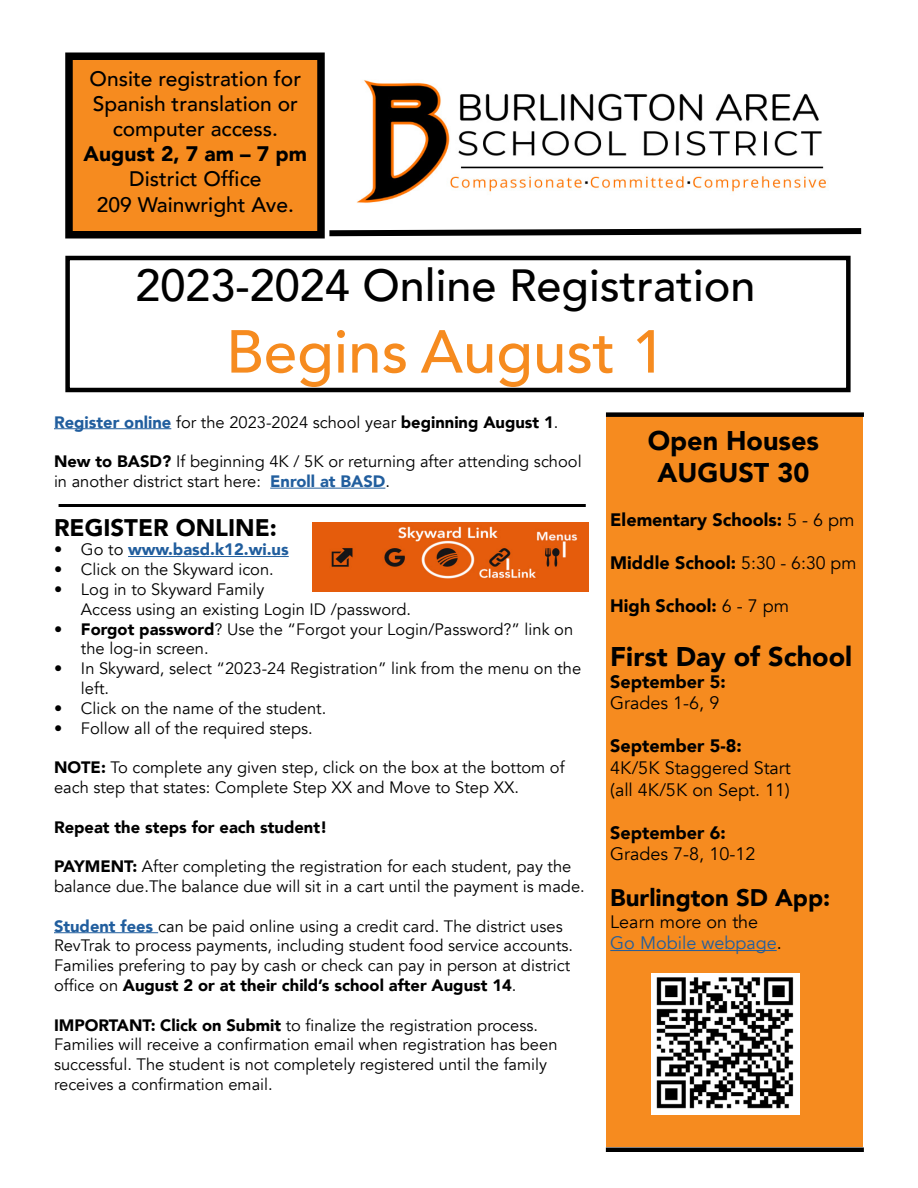
<style>
.page{position:relative;width:918px;height:1188px;background:#fff}
.page>*{position:absolute;margin:0;border:0;box-sizing:border-box;transform-origin:0 0}
.t1{font:500 60px "Avenir";color:#f68b1f}
.t2{font:500 45px "Avenir";color:#000}
.t3{font:900 27px/32.4px "Avenir";color:#000;text-align:center}
.t4{font:900 24px "Avenir";color:#000}
.t5{font:500 21px/25.2px "Avenir";color:#000;text-align:center}
.t6{font:900 21px "Avenir";color:#000}
.t7{font:900 18px "Avenir";color:#000}
.t8{font:18px/21.6px "Avenir";color:#000}
.t9{font:16.5px/19.8px "Avenir";color:#000}
.t10{font:900 16.5px "Avenir";color:#000}
.t11{font:900 16.5px "Avenir";color:#215e9e}
.s1{font-weight:900;color:#215e9e}
.s2{font-weight:900}
.s3{font-weight:400;color:#000}
.s4{font-weight:400}
.s5{color:#215e9e}
</style>
<div class="page">
<div style="left:606px;top:413px;width:257px;height:734px;background:#f68b1f"></div>
<div style="left:69px;top:56px;width:252px;height:179px;background:#f68b1f"></div>
<div style="left:65px;top:52px;width:260px;height:186px;border:8px solid #000"></div>
<svg style="left:323px;top:225px;width:539px;height:14px"></svg>
<img style="left:356px;top:80px;width:470px;height:123px">
<div style="left:65px;top:256px;width:786px;height:136px;border:4px solid #000"></div>
<hr style="left:606px;top:1148px;width:258px;height:4px;background:#000">
<div style="left:606px;top:412px;width:258px;height:5px;background:#000"></div>
<hr style="left:54px;top:428px;width:117px;height:1px;background:#215e9e">
<hr style="left:270px;top:488px;width:115px;height:1px;background:#215e9e">
<hr style="left:128px;top:556px;width:161px;height:1px;background:#215e9e">
<hr style="left:54px;top:932px;width:104px;height:1px;background:#215e9e">
<hr style="left:59px;top:504px;width:527px;height:3px;background:#000">
<hr style="left:610px;top:950px;width:167px;height:1px;background:#215e9e">
<img style="left:312px;top:522px;width:276px;height:69px">
<img style="left:651px;top:974px;width:149px;height:140px">
<p class="t5" style="left:90px;top:64px;width:213px">Onsite registration for<br>Spanish translation or computer access.</p>
<p class="t6" style="left:84px;top:136px;width:225px">August 2, 7 am – 7 pm</p>
<p class="t5" style="left:97px;top:165px;width:198px">District Office<br>209 Wainwright Ave.</p>
<h2 class="t2" style="left:136px;top:246px;width:622px">2023-2024 Online Registration</h2>
<h1 class="t1" style="left:226px;top:300px;width:441px">Begins August 1</h1>
<p class="t9" style="left:54px;top:412px;width:506px"><span class="s1">Register online</span> for the 2023-2024 school year <span class="s2">beginning August 1</span>.</p>
<p class="t9" style="left:54px;top:452px;width:529px"><span class="s2">New to BASD?</span> If beginning 4K / 5K or returning after attending school in another district start here: <span class="s1">Enroll at BASD</span>.</p>
<h3 class="t4" style="left:54px;top:507px;width:225px">REGISTER ONLINE:</h3>
<p class="t11" style="left:54px;top:535px;width:236px"><span class="s3">• Go to</span> www.basd.k12.wi.us</p>
<p class="t9" style="left:54px;top:560px;width:221px">• Click on the Skyward icon.</p>
<p class="t9" style="left:81px;top:580px;width:332px;text-indent:-27px">• Log in to Skyward Family<br>Access using an existing Login ID /password.</p>
<p class="t9" style="left:81px;top:619px;width:494px;text-indent:-27px"><span class="s2">• Forgot password</span>? Use the “Forgot your Login/Password?” link on the log-in screen.</p>
<p class="t9" style="left:81px;top:659px;width:502px;text-indent:-27px">• In Skyward, select “2023-24 Registration” link from the menu on the left.</p>
<p class="t9" style="left:54px;top:698px;width:274px">• Click on the name of the student.</p>
<p class="t9" style="left:54px;top:718px;width:260px">• Follow all of the required steps.</p>
<p class="t9" style="left:54px;top:758px;width:512px"><span class="s2">NOTE:</span> To complete any given step, click on the box at the bottom of each step that states: Complete Step XX and Move to Step XX.</p>
<p class="t10" style="left:54px;top:813px;width:275px">Repeat the steps for each student!</p>
<p class="t9" style="left:54px;top:857px;width:532px"><span class="s2">PAYMENT:</span> After completing the registration for each student, pay the balance due.The balance due will sit in a cart until the payment is made.</p>
<p class="t9" style="left:54px;top:916px;width:521px"><span class="s1">Student fees</span> can be paid online using a credit card. The district uses RevTrak to process payments, including student food service accounts.<br>Families prefering to pay by cash or check can pay in person at district office on <span class="s2">August 2 or at their child’s school after August 14</span>.</p>
<p class="t9" style="left:54px;top:1015px;width:505px"><span class="s2">IMPORTANT: Click on Submit</span> to finalize the registration process.<br>Families will receive a confirmation email when registration has been successful. The student is not completely registered until the family receives a confirmation email.</p>
<h3 class="t3" style="left:648px;top:424px;width:173px">Open Houses<br>AUGUST 30</h3>
<p class="t7" style="left:610px;top:504px;width:246px">Elementary Schools: <span class="s4">5 - 6 pm</span></p>
<p class="t7" style="left:610px;top:547px;width:248px">Middle School: <span class="s4">5:30 - 6:30 pm</span></p>
<p class="t7" style="left:610px;top:590px;width:181px">High School: <span class="s4">6 - 7 pm</span></p>
<h3 class="t3" style="left:610px;top:640px;width:243px">First Day of School</h3>
<p class="t7" style="left:610px;top:666px;width:117px">September 5:</p>
<p class="t8" style="left:610px;top:693px;width:111px">Grades 1-6, 9</p>
<p class="t7" style="left:610px;top:731px;width:133px">September 5-8:</p>
<p class="t8" style="left:610px;top:757px;width:182px">4K/5K Staggered Start (all 4K/5K on Sept. 11)</p>
<p class="t7" style="left:610px;top:817px;width:117px">September 6:</p>
<p class="t8" style="left:610px;top:844px;width:147px">Grades 7-8, 10-12</p>
<h3 class="t4" style="left:610px;top:877px;width:221px">Burlington SD App:</h3>
<p class="t8" style="left:610px;top:911px;width:173px">Learn more on the<br><span class="s5">Go Mobile webpage</span>.</p>
</div>
